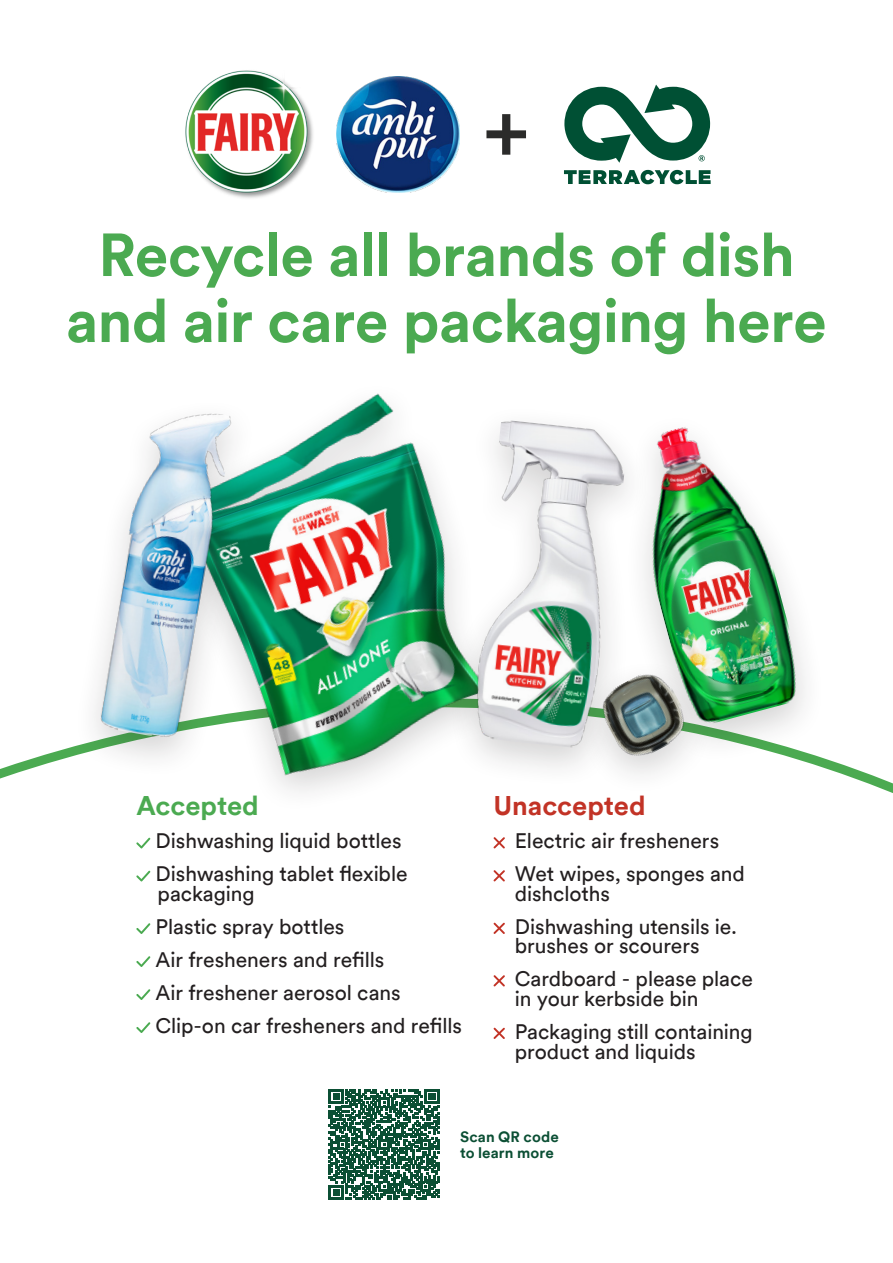
<style>
.page{position:relative;width:893px;height:1263px;background:#fff}
.page>*{position:absolute;margin:0;border:0;box-sizing:border-box;transform-origin:0 0}
.t1{font:700 60px/66px "Circular XX";letter-spacing:-.01em;color:#4baa51;text-align:center}
.t2{font:700 27px "Circular XX";color:#c23326}
.t3{font:700 27px "Circular XX";color:#4baa51}
.t4{font:21px/19.5px "Circular XX";letter-spacing:-.005em;color:#231f20}
.t5{font:700 15px "Circular XX";letter-spacing:.01em;color:#0b4f34}
</style>
<div class="page">
<svg style="left:136px;top:838px;width:14px;height:10px"></svg>
<svg style="left:136px;top:871px;width:14px;height:10px"></svg>
<svg style="left:136px;top:923px;width:14px;height:11px"></svg>
<svg style="left:136px;top:956px;width:14px;height:11px"></svg>
<svg style="left:136px;top:989px;width:14px;height:11px"></svg>
<svg style="left:136px;top:1022px;width:14px;height:11px"></svg>
<svg style="left:494px;top:837px;width:11px;height:11px"></svg>
<svg style="left:494px;top:870px;width:11px;height:11px"></svg>
<svg style="left:494px;top:922px;width:11px;height:12px"></svg>
<svg style="left:494px;top:975px;width:11px;height:11px"></svg>
<svg style="left:494px;top:1027px;width:11px;height:12px"></svg>
<svg style="left:329px;top:1089px;width:110px;height:111px"></svg>
<div style="left:623px;top:412px;width:204px;height:352px;background:#231f20;opacity:.2"></div>
<img style="left:653px;top:414px;width:155px;height:315px">
<img style="left:260px;top:393px;width:188px;height:399px">
<div style="left:72px;top:397px;width:188px;height:382px;background:#231f20;opacity:.2"></div>
<img style="left:95px;top:402px;width:140px;height:339px">
<div style="left:575px;top:658px;width:138px;height:139px;background:#231f20;opacity:.2"></div>
<img style="left:653px;top:664px;width:41px;height:101px">
<div style="left:448px;top:404px;width:205px;height:385px;background:#231f20;opacity:.2"></div>
<img style="left:468px;top:419px;width:161px;height:331px">
<svg style="left:564px;top:170px;width:147px;height:14px"></svg>
<svg style="left:564px;top:85px;width:146px;height:78px"></svg>
<svg style="left:486px;top:114px;width:40px;height:41px"></svg>
<img style="left:185px;top:70px;width:128px;height:128px">
<img style="left:336px;top:77px;width:123px;height:115px">
<p class="t1" style="left:66px;top:219px;width:762px">Recycle all brands of dish and air care packaging here</p>
<p class="t3" style="left:136px;top:787px;width:124px">Accepted</p>
<p class="t4" style="left:156px;top:830px;width:248px">Dishwashing liquid bottles</p>
<p class="t4" style="left:156px;top:863px;width:254px">Dishwashing tablet flexible packaging</p>
<p class="t4" style="left:156px;top:916px;width:190px">Plastic spray bottles</p>
<p class="t4" style="left:156px;top:949px;width:230px">Air fresheners and refills</p>
<p class="t4" style="left:156px;top:982px;width:247px">Air freshener aerosol cans</p>
<p class="t4" style="left:156px;top:1015px;width:308px">Clip-on car fresheners and refills</p>
<p class="t2" style="left:494px;top:787px;width:154px">Unaccepted</p>
<p class="t4" style="left:515px;top:830px;width:206px">Electric air fresheners</p>
<p class="t4" style="left:515px;top:863px;width:232px">Wet wipes, sponges and dishcloths</p>
<p class="t4" style="left:515px;top:916px;width:223px">Dishwashing utensils ie. brushes or scourers</p>
<p class="t4" style="left:515px;top:968px;width:240px">Cardboard - please place in your kerbside bin</p>
<p class="t4" style="left:515px;top:1021px;width:239px">Packaging still containing product and liquids</p>
<p class="t5" style="left:460px;top:1126px;width:100px">Scan QR code</p>
<p class="t5" style="left:460px;top:1143px;width:95px">to learn more</p>
</div>
